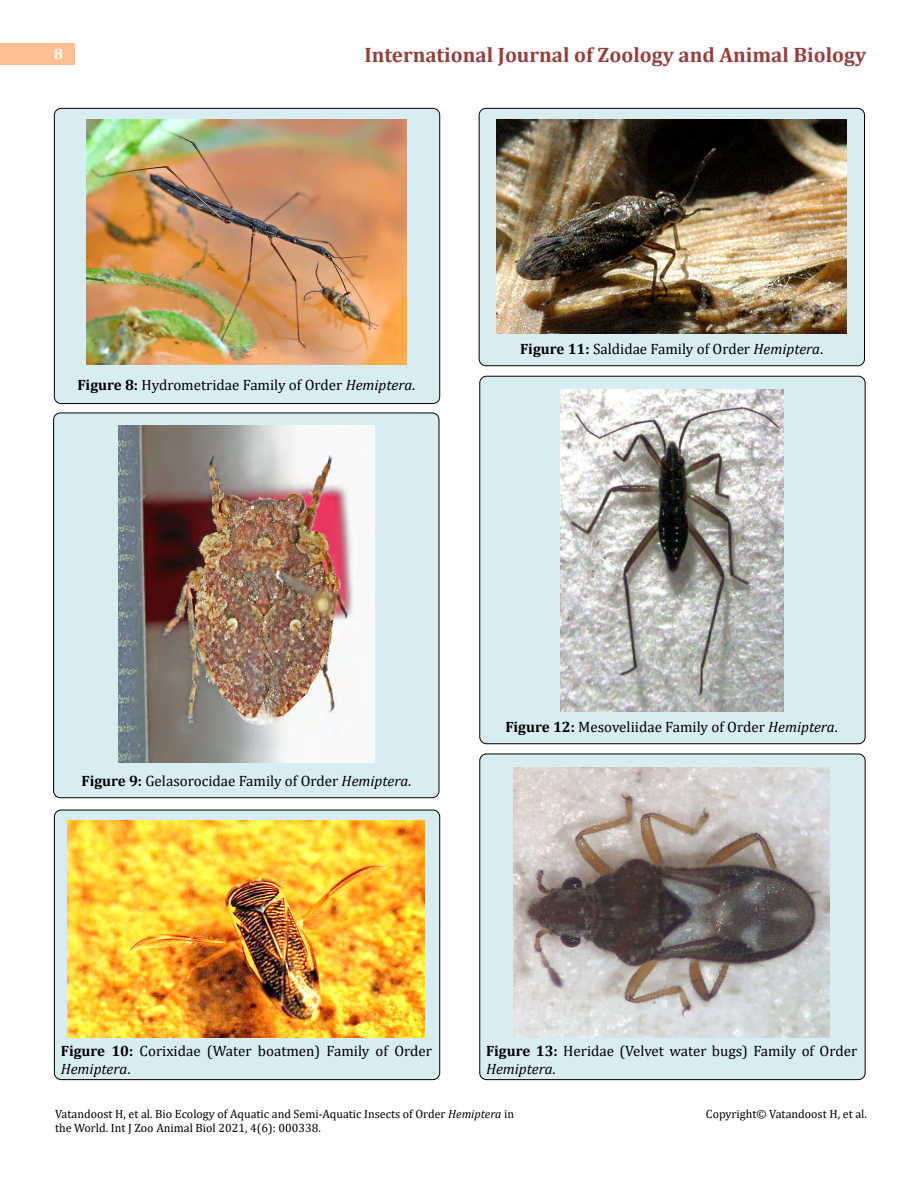
<style>
.page{position:relative;width:918px;height:1188px;background:#fff}
.page>*{position:absolute;margin:0;border:0;box-sizing:border-box;transform-origin:0 0}
.t1{font:700 21px "Cambria";color:#953f3c}
.t2{font:15px/18px "Cambria";color:#000}
.t3{font:700 15px "Cambria";color:#fff}
.t4{font:12px/14.4px "Cambria";color:#000}
.s1{font-weight:700}
.s2{font-style:italic}
</style>
<div class="page">
<div style="left:0;top:43px;width:75px;height:21px;background:#ffbf91"></div>
<div style="left:480px;top:754px;width:385px;height:326px;background:#d8edf2;border-radius:7px"></div>
<div style="left:479px;top:754px;width:387px;height:326px;border:1px solid #000;border-radius:7px"></div>
<div style="left:480px;top:376px;width:385px;height:368px;background:#d8edf2;border-radius:7px"></div>
<div style="left:479px;top:376px;width:387px;height:368px;border:1px solid #000;border-radius:7px"></div>
<div style="left:479px;top:108px;width:386px;height:258px;background:#d8edf2;border-radius:7px"></div>
<div style="left:479px;top:108px;width:386px;height:258px;border:1px solid #000;border-radius:7px"></div>
<div style="left:54px;top:810px;width:386px;height:270px;background:#d8edf2;border-radius:7px"></div>
<div style="left:54px;top:810px;width:386px;height:270px;border:1px solid #000;border-radius:7px"></div>
<div style="left:54px;top:413px;width:385px;height:385px;background:#d8edf2;border-radius:7px"></div>
<div style="left:53px;top:413px;width:386px;height:385px;border:1px solid #000;border-radius:7px"></div>
<div style="left:54px;top:108px;width:386px;height:296px;background:#d8edf2;border-radius:7px"></div>
<div style="left:54px;top:108px;width:386px;height:296px;border:1px solid #000;border-radius:7px"></div>
<img style="left:86px;top:120px;width:321px;height:244px">
<img style="left:119px;top:426px;width:255px;height:336px">
<img style="left:68px;top:820px;width:357px;height:218px">
<img style="left:497px;top:120px;width:350px;height:213px">
<img style="left:560px;top:390px;width:223px;height:322px">
<img style="left:514px;top:768px;width:315px;height:269px">
<p class="t3" style="left:54px;top:44px;width:10px">8</p>
<h1 class="t1" style="left:364px;top:40px;width:503px">International Journal of Zoology and Animal Biology</h1>
<p class="t2" style="left:77px;top:375px;width:340px"><span class="s1">Figure 8:</span> Hydrometridae Family of Order <span class="s2">Hemiptera</span>.</p>
<p class="t2" style="left:520px;top:339px;width:305px"><span class="s1">Figure 11:</span> Saldidae Family of Order <span class="s2">Hemiptera</span>.</p>
<p class="t2" style="left:81px;top:771px;width:331px"><span class="s1">Figure 9:</span> Gelasorocidae Family of Order <span class="s2">Hemiptera</span>.</p>
<p class="t2" style="left:505px;top:717px;width:334px"><span class="s1">Figure 12:</span> Mesoveliidae Family of Order <span class="s2">Hemiptera</span>.</p>
<p class="t2" style="left:61px;top:1041px;width:373px"><span class="s1">Figure 10:</span> Corixidae (Water boatmen) Family of Order<br><span class="s2">Hemiptera</span>.</p>
<p class="t2" style="left:486px;top:1041px;width:373px"><span class="s1">Figure 13:</span> Heridae (Velvet water bugs) Family of Order<br><span class="s2">Hemiptera</span>.</p>
<p class="t4" style="left:55px;top:1106px;width:460px">Vatandoost H, et al. Bio Ecology of Aquatic and Semi-Aquatic Insects of Order <span class="s2">Hemiptera</span> in the World. Int J Zoo Animal Biol 2021, 4(6): 000338.</p>
<p class="t4" style="left:706px;top:1106px;width:163px">Copyright© Vatandoost H, et al.</p>
</div>
